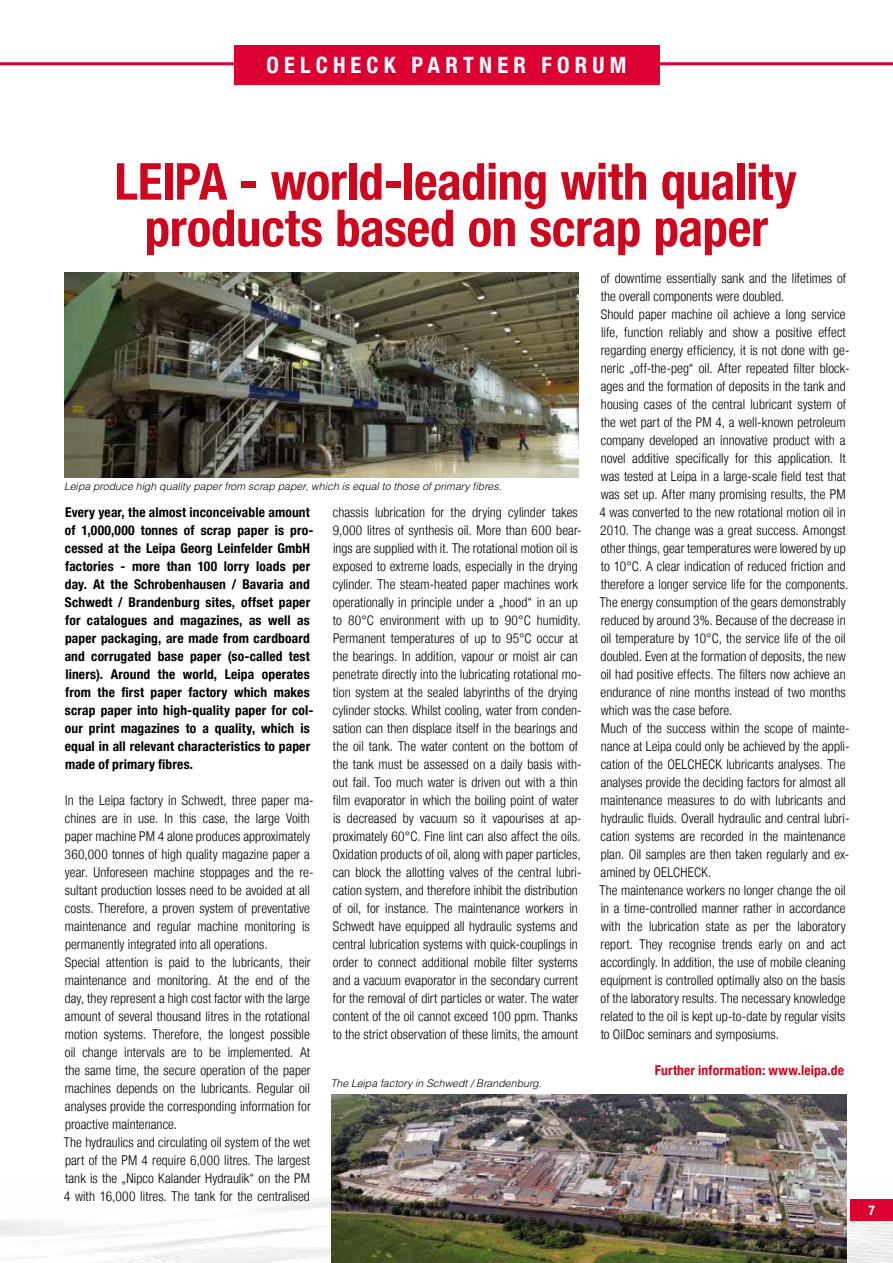
<style>
.page{position:relative;width:893px;height:1263px;background:#fff}
.page>*{position:absolute;margin:0;border:0;box-sizing:border-box;transform-origin:0 0}
.t1{font:700 condensed 51px/46.5px "Helvetica Neue LT";letter-spacing:-.01em;color:#cd071e;text-align:center}
.t2{font:700 condensed 22.5px "Helvetica Neue LT";letter-spacing:.23em;color:#fff}
.t3{font:300 condensed 13.5px/18px "Helvetica Neue LT";letter-spacing:.005em;color:#000}
.t4{font:700 condensed 13.5px/18px "Helvetica Neue LT";letter-spacing:.01em;color:#000}
.t5{font:700 condensed 13.5px "Helvetica Neue LT";letter-spacing:.01em;color:#cd071e}
.t6{font:700 condensed 13.5px "Helvetica Neue LT";color:#fff}
.t7{font:italic 300 10.5px "Helvetica";letter-spacing:.005em;color:#000}
</style>
<div class="page">
<img style="left:0;top:1178px;width:893px;height:85px">
<div style="left:850px;top:1199px;width:43px;height:21px;background:#db0031"></div>
<hr style="left:0;top:62px;width:893px;height:3px;background:#db0031">
<div style="left:234px;top:46px;width:425px;height:39px;background:#db0031"></div>
<img style="left:64px;top:272px;width:515px;height:206px">
<img style="left:332px;top:1094px;width:514px;height:169px">
<h2 class="t2" style="left:267px;top:51px;width:361px">OELCHECK PARTNER FORUM</h2>
<h1 class="t1" style="left:114px;top:158px;width:684px">LEIPA - world-leading with quality products based on scrap paper</h1>
<p class="t7" style="left:64px;top:480px;width:439px">Leipa produce high quality paper from scrap paper, which is equal to those of primary fibres.</p>
<p class="t4" style="left:65px;top:503px;width:250px">Every year, the almost inconceivable amount of 1,000,000 tonnes of scrap paper is pro&shy;cessed at the Leipa Georg Leinfelder GmbH factories - more than 100 lorry loads per day. At the Schrobenhausen / Bavaria and Schwedt / Brandenburg sites, offset paper for catalogues and magazines, as well as paper packaging, are made from cardboard and corrugated base paper (so-called test liners). Around the world, Leipa operates from the first paper factory which makes scrap paper into high-quality paper for col&shy;our print magazines to a quality, which is equal in all relevant characteristics to paper made of primary fibres.</p>
<p class="t3" style="left:64px;top:791px;width:251px">In the Leipa factory in Schwedt, three paper ma&shy;chines are in use. In this case, the large Voith paper machine PM 4 alone produces approximately 360,000 tonnes of high quality magazine paper a year. Unforeseen machine stoppages and the re&shy;sultant production losses need to be avoided at all costs. Therefore, a proven system of preventative maintenance and regular machine monitoring is permanently integrated into all operations.<br>Special attention is paid to the lubricants, their maintenance and monitoring. At the end of the day, they represent a high cost factor with the large amount of several thousand litres in the rotational motion systems. Therefore, the longest possible oil change intervals are to be implemented. At the same time, the secure operation of the paper machines depends on the lubricants. Regular oil analyses provide the corresponding information for proactive maintenance.<br>The hydraulics and circulating oil system of the wet part of the PM 4 require 6,000 litres. The largest tank is the „Nipco Kalander Hydraulik“ on the PM 4 with 16,000 litres. The tank for the centralised</p>
<p class="t3" style="left:333px;top:503px;width:251px">chassis lubrication for the drying cylinder takes 9,000 litres of synthesis oil. More than 600 bear&shy;ings are supplied with it. The rotational motion oil is exposed to extreme loads, especially in the drying cylinder. The steam-heated paper machines work operationally in principle under a „hood“ in an up to 80°C environment with up to 90°C humidity.<br>Permanent temperatures of up to 95°C occur at the bearings. In addition, vapour or moist air can penetrate directly into the lubricating rotational mo&shy;tion system at the sealed labyrinths of the drying cylinder stocks. Whilst cooling, water from conden&shy;sation can then displace itself in the bearings and the oil tank. The water content on the bottom of the tank must be assessed on a daily basis with&shy;out fail. Too much water is driven out with a thin film evaporator in which the boiling point of water is decreased by vacuum so it vapourises at ap&shy;proximately 60°C. Fine lint can also affect the oils.<br>Oxidation products of oil, along with paper particles, can block the allotting valves of the central lubri&shy;cation system, and therefore inhibit the distribution of oil, for instance. The maintenance workers in Schwedt have equipped all hydraulic systems and central lubrication systems with quick-couplings in order to connect additional mobile filter systems and a vacuum evaporator in the secondary current for the removal of dirt particles or water. The water content of the oil cannot exceed 100 ppm. Thanks to the strict observation of these limits, the amount</p>
<p class="t7" style="left:331px;top:1076px;width:212px">The Leipa factory in Schwedt / Brandenburg.</p>
<p class="t3" style="left:600px;top:269px;width:251px">of downtime essentially sank and the lifetimes of the overall components were doubled.<br>Should paper machine oil achieve a long service life, function reliably and show a positive effect regarding energy efficiency, it is not done with ge&shy;neric „off-the-peg“ oil. After repeated filter block&shy;ages and the formation of deposits in the tank and housing cases of the central lubricant system of the wet part of the PM 4, a well-known petroleum company developed an innovative product with a novel additive specifically for this application. It was tested at Leipa in a large-scale field test that was set up. After many promising results, the PM 4 was converted to the new rotational motion oil in 2010. The change was a great success. Amongst other things, gear temperatures were lowered by up to 10°C. A clear indication of reduced friction and therefore a longer service life for the components.<br>The energy consumption of the gears demonstrably reduced by around 3%. Because of the decrease in oil temperature by 10°C, the service life of the oil doubled. Even at the formation of deposits, the new oil had positive effects. The filters now achieve an endurance of nine months instead of two months which was the case before.<br>Much of the success within the scope of mainte&shy;nance at Leipa could only be achieved by the appli&shy;cation of the OELCHECK lubricants analyses. The analyses provide the deciding factors for almost all maintenance measures to do with lubricants and hydraulic fluids. Overall hydraulic and central lubri&shy;cation systems are recorded in the maintenance plan. Oil samples are then taken regularly and ex&shy;amined by OELCHECK.<br>The maintenance workers no longer change the oil in a time-controlled manner rather in accordance with the lubrication state as per the laboratory report. They recognise trends early on and act accordingly. In addition, the use of mobile cleaning equipment is controlled optimally also on the basis of the laboratory results. The necessary knowledge related to the oil is kept up-to-date by regular visits to OilDoc seminars and symposiums.</p>
<p class="t5" style="left:655px;top:1062px;width:191px">Further information: www.leipa.de</p>
<p class="t6" style="left:868px;top:1202px;width:8px">7</p>
</div>
